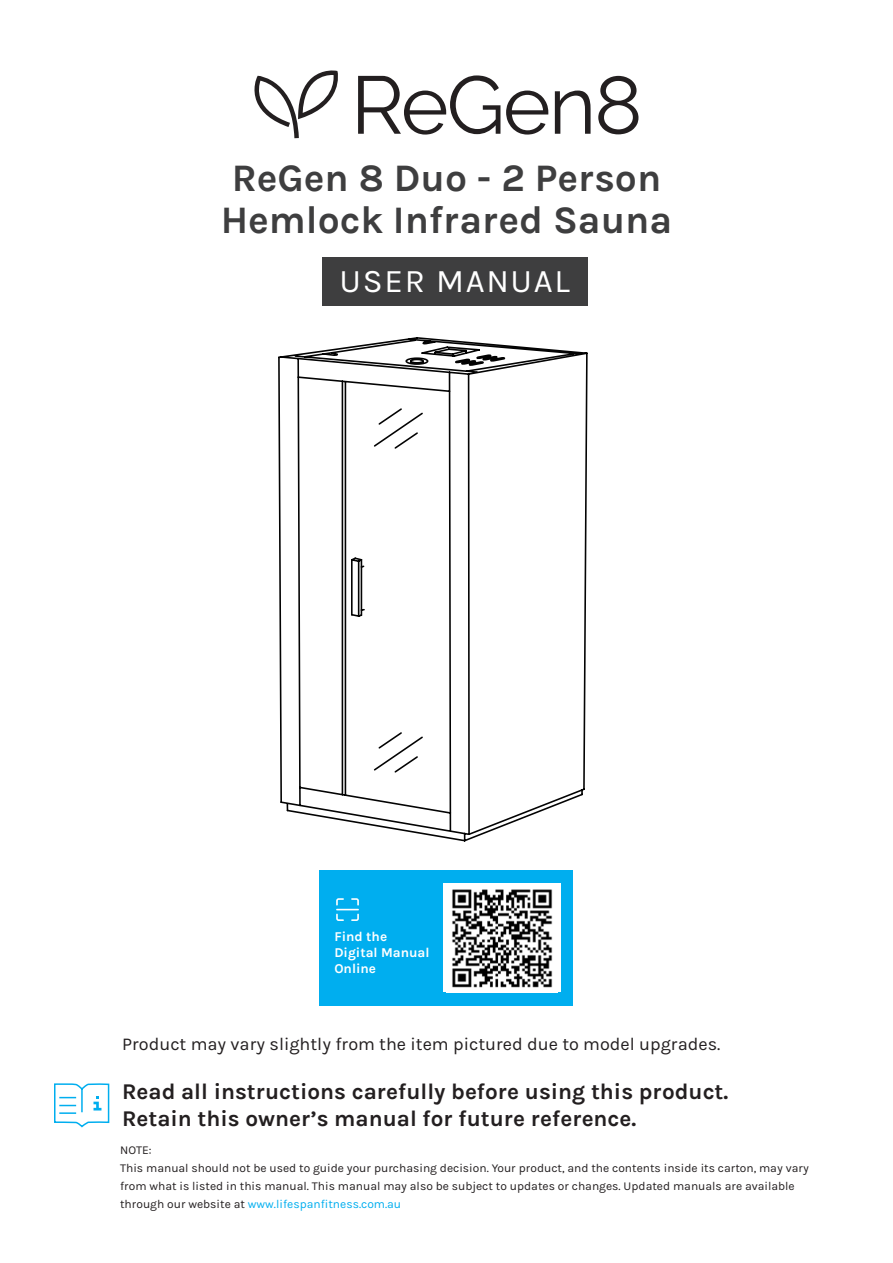
<style>
.page{position:relative;width:893px;height:1263px;background:#fff}
.page>*{position:absolute;margin:0;border:0;box-sizing:border-box;transform-origin:0 0}
.t1{font:700 39px "Karla";color:#3e3e3f}
.t2{font:33px "Karla";letter-spacing:.05em;color:#fff}
.t3{font:700 22.5px "Karla";color:#231f20}
.t4{font:18px "Karla";color:#231f20}
.t5{font:700 13.5px "Karla";color:#fff}
.t6{font:12px/18px "Karla";color:#231f20}
.s1{color:#00aeef}
</style>
<div class="page">
<div style="left:322px;top:257px;width:265px;height:49px;background:#3e3e3f"></div>
<svg style="left:54px;top:1083px;width:56px;height:45px"></svg>
<svg style="left:358px;top:75px;width:142px;height:60px"></svg>
<svg style="left:506px;top:91px;width:42px;height:44px"></svg>
<svg style="left:555px;top:91px;width:36px;height:43px"></svg>
<svg style="left:598px;top:76px;width:40px;height:58px"></svg>
<svg style="left:254px;top:70px;width:84px;height:68px"></svg>
<div style="left:320px;top:870px;width:253px;height:135px;background:#00aeef"></div>
<div style="left:444px;top:883px;width:117px;height:109px;background:#fff"></div>
<img style="left:452px;top:889px;width:101px;height:99px">
<svg style="left:336px;top:898px;width:23px;height:23px"></svg>
<svg style="left:278px;top:337px;width:310px;height:505px"></svg>
<p class="t1" style="left:232px;top:156px;width:431px">ReGen 8 Duo - 2 Person</p>
<p class="t1" style="left:221px;top:198px;width:453px">Hemlock Infrared Sauna</p>
<p class="t2" style="left:340px;top:263px;width:232px">USER MANUAL</p>
<p class="t5" style="left:334px;top:928px;width:54px">Find the</p>
<p class="t5" style="left:334px;top:944px;width:97px">Digital Manual</p>
<p class="t5" style="left:334px;top:961px;width:43px">Online</p>
<p class="t4" style="left:122px;top:1034px;width:600px">Product may vary slightly from the item pictured due to model upgrades.</p>
<p class="t3" style="left:122px;top:1078px;width:608px">Read all instructions carefully before using this product.</p>
<p class="t3" style="left:122px;top:1105px;width:516px">Retain this owner’s manual for future reference.</p>
<p class="t6" style="left:120px;top:1141px;width:33px">NOTE:</p>
<p class="t6" style="left:120px;top:1159px;width:690px">This manual should not be used to guide your purchasing decision. Your product, and the contents inside its carton, may vary from what is listed in this manual. This manual may also be subject to updates or changes. Updated manuals are available through our website at <span class="s1">www.lifespanfitness.com.au</span></p>
</div>
